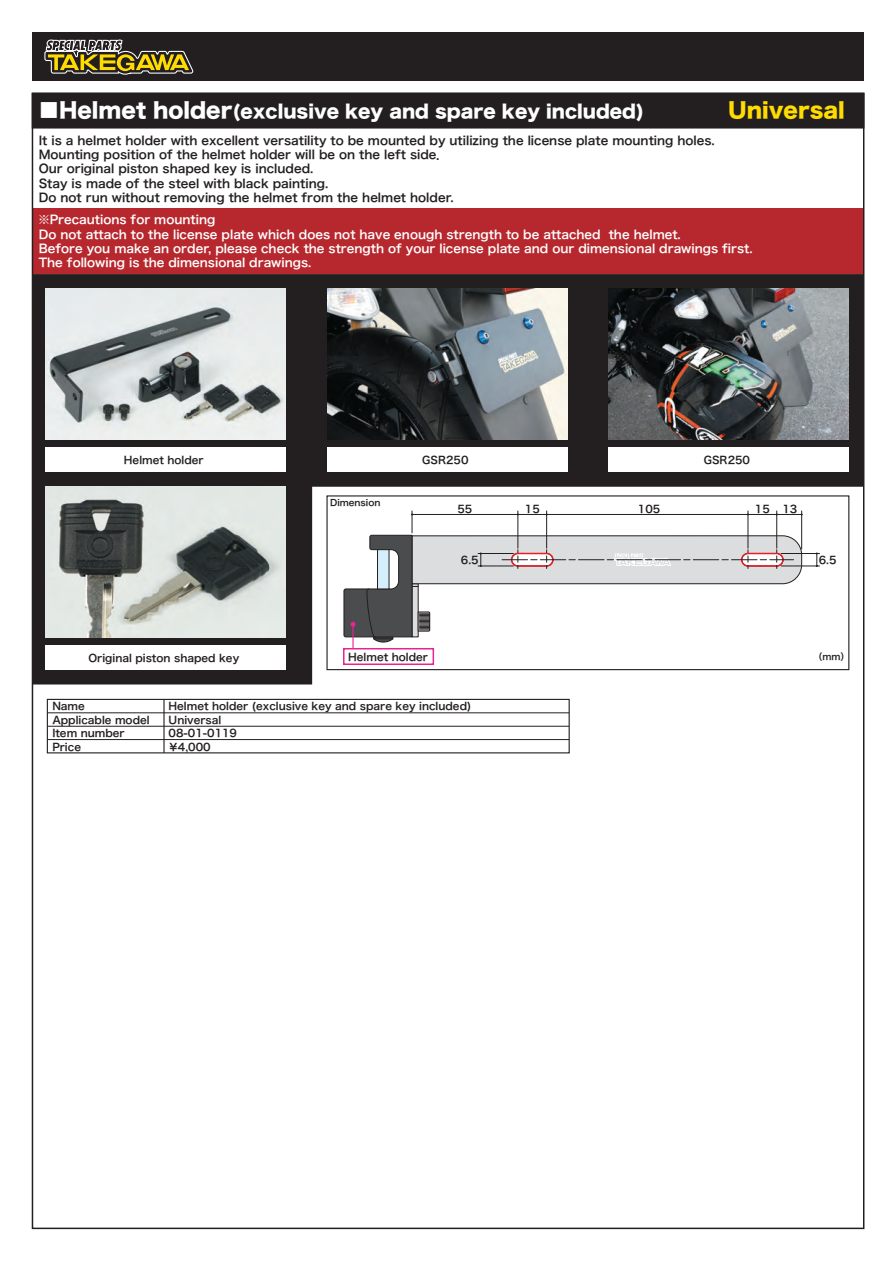
<style>
.page{position:relative;width:893px;height:1263px;background:#fff}
.page>*{position:absolute;margin:0;border:0;box-sizing:border-box;transform-origin:0 0}
.t1{font:18px "Hira Kaku Std N W8";color:#fff}
.t2{font:12px/14.4px "Hira Kaku Pro W6";color:#231f20}
.t3{font:12px/14.4px "Hira Kaku Pro W6";color:#fff}
.t4{font:10.5px/13.5px "Hira Kaku Pro W6";color:#231f20}
.t5{font:9px "Hira Kaku Pro W6";color:#231f20}
.s1{font-size:21px}
.s2{font-size:21px;color:#ffdc01}
</style>
<div class="page">
<div style="left:32px;top:209px;width:832px;height:65px;background:#b7282e"></div>
<svg style="left:35px;top:274px;width:826px;height:410px;fill:#231f20"></svg>
<div style="left:32px;top:93px;width:832px;height:36px;background:#231f20;border:2px solid #231f20"></div>
<div style="left:32px;top:32px;width:831px;height:49px;background:#231f20"></div>
<svg style="left:44px;top:39px;width:150px;height:36px"></svg>
<hr style="left:163px;top:699px;width:2px;height:54px;background:#231f20">
<div style="left:47px;top:699px;width:523px;height:54px;border:1px solid #231f20"></div>
<div style="left:326px;top:495px;width:523px;height:175px;border:1px solid #231f20"></div>
<hr style="left:47px;top:739px;width:522px;height:1px;background:#231f20">
<hr style="left:47px;top:712px;width:522px;height:1px;background:#231f20">
<hr style="left:47px;top:726px;width:522px;height:1px;background:#231f20">
<div style="left:46px;top:447px;width:240px;height:25px;background:#fff"></div>
<img style="left:46px;top:289px;width:240px;height:150px">
<div style="left:46px;top:645px;width:240px;height:25px;background:#fff"></div>
<img style="left:46px;top:487px;width:240px;height:150px">
<div style="left:327px;top:447px;width:240px;height:25px;background:#fff"></div>
<img style="left:327px;top:289px;width:240px;height:150px">
<div style="left:609px;top:447px;width:240px;height:25px;background:#fff"></div>
<img style="left:609px;top:289px;width:240px;height:150px">
<hr style="left:352px;top:624px;width:2px;height:25px;background:#ea2392">
<hr style="left:781px;top:553px;width:38px;height:1px;background:#231f20">
<hr style="left:781px;top:566px;width:38px;height:1px;background:#231f20">
<svg style="left:343px;top:511px;width:460px;height:132px"></svg>
<svg style="left:816px;top:552px;width:2px;height:15px"></svg>
<h1 class="t1" style="left:38px;top:101px;width:808px"><span class="s1">■Helmet holder</span>(exclusive key and spare key included)<span class="s2">　　　　Universal</span></h1>
<p class="t2" style="left:39px;top:132px;width:678px">It is a helmet holder with excellent versatility to be mounted by utilizing the license plate mounting holes.<br>Mounting position of the helmet holder will be on the left side．<br>Our original piston shaped key is included.<br>Stay is made of the steel with black painting.<br>Do not run without removing the helmet from the helmet holder.</p>
<p class="t3" style="left:38px;top:212px;width:716px">※Precautions for mounting<br>Do not attach to the license plate which does not have enough strength to be attached the helmet.<br>Before you make an order, please check the strength of your license plate and our dimensional drawings first.<br>The following is the dimensional drawings.</p>
<p class="t4" style="left:124px;top:453px;width:81px">Helmet holder</p>
<p class="t4" style="left:88px;top:651px;width:152px">Original piston shaped key</p>
<p class="t5" style="left:330px;top:495px;width:52px">Dimension</p>
<p class="t4" style="left:422px;top:453px;width:48px">GSR250</p>
<p class="t4" style="left:704px;top:453px;width:48px">GSR250</p>
<p class="t4" style="left:457px;top:501px;width:16px">55</p>
<p class="t4" style="left:525px;top:501px;width:16px">15</p>
<p class="t4" style="left:638px;top:501px;width:24px">105</p>
<p class="t4" style="left:755px;top:501px;width:44px">15 13</p>
<p class="t4" style="left:461px;top:553px;width:19px">6.5</p>
<p class="t4" style="left:819px;top:553px;width:19px">6.5</p>
<p class="t4" style="left:348px;top:650px;width:81px">Helmet holder</p>
<p class="t5" style="left:813px;top:649px;width:38px">（mm）</p>
<p class="t4" style="left:52px;top:699px;width:99px">Name<br>Applicable model<br>Item number<br>Price</p>
<p class="t4" style="left:168px;top:699px;width:305px">Helmet holder (exclusive key and spare key included)<br>Universal<br>08-01-0119<br>￥4,000</p>
</div>
